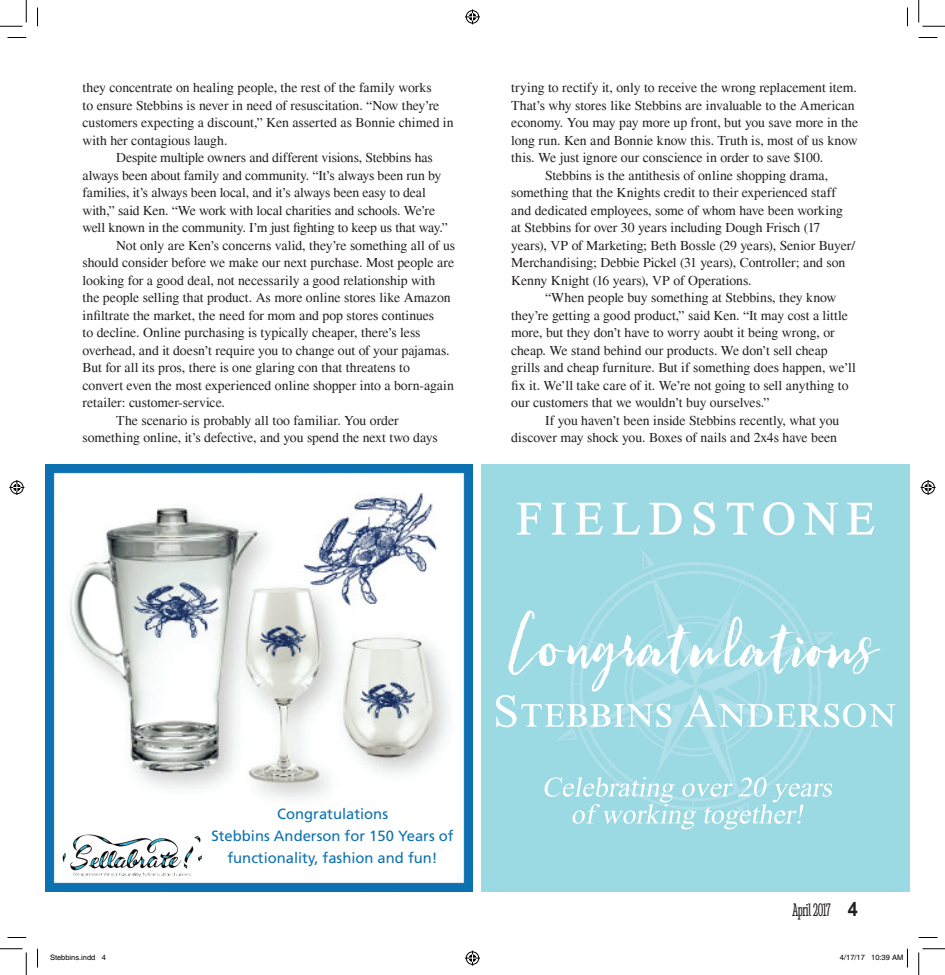
<style>
.page{position:relative;width:945px;height:975px;background:#fff}
.page>*{position:absolute;margin:0;border:0;box-sizing:border-box;transform-origin:0 0}
.t1{font:ultra-condensed 18.75px "Stint";letter-spacing:-.025em;color:#231f20;scale:.9 1}
.t2{font:14.75px/21.9px "Frutiger";color:#0d71b0;text-align:center}
.t3{font:13.75px "Times";letter-spacing:-.005em;color:#231f20}
.t4{font:7.5px "Helvetica";color:#000}
.s1{font-family:"Arial";font-weight:700;font-stretch:normal;font-size:20px}
</style>
<div class="page">
<img style="left:482px;top:464px;width:427px;height:428px">
<img style="left:544px;top:777px;width:222px;height:20px">
<img style="left:585px;top:804px;width:218px;height:19px">
<img style="left:45px;top:464px;width:427px;height:428px">
<img style="left:59px;top:833px;width:148px;height:45px">
<svg style="left:8px;top:37px;width:18px;height:1px"></svg>
<svg style="left:918px;top:37px;width:19px;height:1px"></svg>
<svg style="left:8px;top:937px;width:18px;height:1px"></svg>
<svg style="left:918px;top:937px;width:19px;height:1px"></svg>
<svg style="left:37px;top:8px;width:1px;height:18px"></svg>
<svg style="left:37px;top:949px;width:1px;height:19px"></svg>
<svg style="left:907px;top:8px;width:1px;height:18px"></svg>
<svg style="left:0;top:0;width:27px;height:27px"></svg>
<svg style="left:0;top:949px;width:27px;height:26px"></svg>
<svg style="left:918px;top:0;width:26px;height:27px"></svg>
<svg style="left:918px;top:949px;width:26px;height:26px"></svg>
<svg style="left:465px;top:9px;width:15px;height:15px"></svg>
<svg style="left:465px;top:951px;width:15px;height:15px"></svg>
<svg style="left:9px;top:480px;width:15px;height:15px"></svg>
<svg style="left:920px;top:480px;width:15px;height:15px"></svg>
<svg style="left:907px;top:949px;width:1px;height:19px"></svg>
<p class="t3" style="left:82px;top:80px;width:350px">they concentrate on healing people, the rest of the family works</p>
<p class="t3" style="left:82px;top:97px;width:358px">to ensure Stebbins is never in need of resuscitation. “Now they’re</p>
<p class="t3" style="left:82px;top:115px;width:373px">customers expecting a discount,” Ken asserted as Bonnie chimed in</p>
<p class="t3" style="left:82px;top:132px;width:146px">with her contagious laugh.</p>
<p class="t3" style="left:116px;top:150px;width:318px">Despite multiple owners and different visions, Stebbins has</p>
<p class="t3" style="left:82px;top:167px;width:360px">always been about family and community. “It’s always been run by</p>
<p class="t3" style="left:82px;top:185px;width:345px">families, it’s always been local, and it’s always been easy to deal</p>
<p class="t3" style="left:82px;top:202px;width:354px">with,” said Ken. “We work with local charities and schools. We’re</p>
<p class="t3" style="left:82px;top:220px;width:367px">well known in the community. I’m just fighting to keep us that way.”</p>
<p class="t3" style="left:116px;top:237px;width:340px">Not only are Ken’s concerns valid, they’re something all of us</p>
<p class="t3" style="left:82px;top:255px;width:373px">should consider before we make our next purchase. Most people are</p>
<p class="t3" style="left:82px;top:272px;width:354px">looking for a good deal, not necessarily a good relationship with</p>
<p class="t3" style="left:82px;top:290px;width:369px">the people selling that product. As more online stores like Amazon</p>
<p class="t3" style="left:82px;top:307px;width:353px">infiltrate the market, the need for mom and pop stores continues</p>
<p class="t3" style="left:82px;top:325px;width:339px">to decline. Online purchasing is typically cheaper, there’s less</p>
<p class="t3" style="left:82px;top:342px;width:368px">overhead, and it doesn’t require you to change out of your pajamas.</p>
<p class="t3" style="left:82px;top:360px;width:329px">But for all its pros, there is one glaring con that threatens to</p>
<p class="t3" style="left:82px;top:377px;width:373px">convert even the most experienced online shopper into a born-again</p>
<p class="t3" style="left:82px;top:395px;width:144px">retailer: customer-service.</p>
<p class="t3" style="left:116px;top:412px;width:284px">The scenario is probably all too familiar. You order</p>
<p class="t3" style="left:82px;top:430px;width:357px">something online, it’s defective, and you spend the next two days</p>
<p class="t3" style="left:511px;top:80px;width:347px">trying to rectify it, only to receive the wrong replacement item.</p>
<p class="t3" style="left:511px;top:97px;width:345px">That’s why stores like Stebbins are invaluable to the American</p>
<p class="t3" style="left:511px;top:115px;width:348px">economy. You may pay more up front, but you save more in the</p>
<p class="t3" style="left:511px;top:132px;width:348px">long run. Ken and Bonnie know this. Truth is, most of us know</p>
<p class="t3" style="left:511px;top:150px;width:313px">this. We just ignore our conscience in order to save $100.</p>
<p class="t3" style="left:545px;top:167px;width:285px">Stebbins is the antithesis of online shopping drama,</p>
<p class="t3" style="left:511px;top:185px;width:326px">something that the Knights credit to their experienced staff</p>
<p class="t3" style="left:511px;top:202px;width:333px">and dedicated employees, some of whom have been working</p>
<p class="t3" style="left:511px;top:220px;width:311px">at Stebbins for over 30 years including Dough Frisch (17</p>
<p class="t3" style="left:511px;top:237px;width:345px">years), VP of Marketing; Beth Bossle (29 years), Senior Buyer/</p>
<p class="t3" style="left:511px;top:255px;width:335px">Merchandising; Debbie Pickel (31 years), Controller; and son</p>
<p class="t3" style="left:511px;top:272px;width:242px">Kenny Knight (16 years), VP of Operations.</p>
<p class="t3" style="left:545px;top:290px;width:293px">“When people buy something at Stebbins, they know</p>
<p class="t3" style="left:511px;top:307px;width:338px">they’re getting a good product,” said Ken. “It may cost a little</p>
<p class="t3" style="left:511px;top:325px;width:325px">more, but they don’t have to worry aoubt it being wrong, or</p>
<p class="t3" style="left:511px;top:342px;width:318px">cheap. We stand behind our products. We don’t sell cheap</p>
<p class="t3" style="left:511px;top:360px;width:346px">grills and cheap furniture. But if something does happen, we’ll</p>
<p class="t3" style="left:511px;top:377px;width:339px">fix it. We’ll take care of it. We’re not going to sell anything to</p>
<p class="t3" style="left:511px;top:395px;width:260px">our customers that we wouldn’t buy ourselves.”</p>
<p class="t3" style="left:545px;top:412px;width:296px">If you haven’t been inside Stebbins recently, what you</p>
<p class="t3" style="left:511px;top:430px;width:327px">discover may shock you. Boxes of nails and 2x4s have been</p>
<p class="t2" style="left:211px;top:803px;width:244px">Congratulations<br>Stebbins Anderson for 150 Years of functionality, fashion and fun!</p>
<h1 class="t1" style="left:792px;top:899px;width:75px">April 2017 <span class="s1">4</span></h1>
<p class="t4" style="left:50px;top:953px;width:57px">Stebbins.indd 4</p>
<p class="t4" style="left:839px;top:953px;width:65px">4/17/17 10:39 AM</p>
</div>
